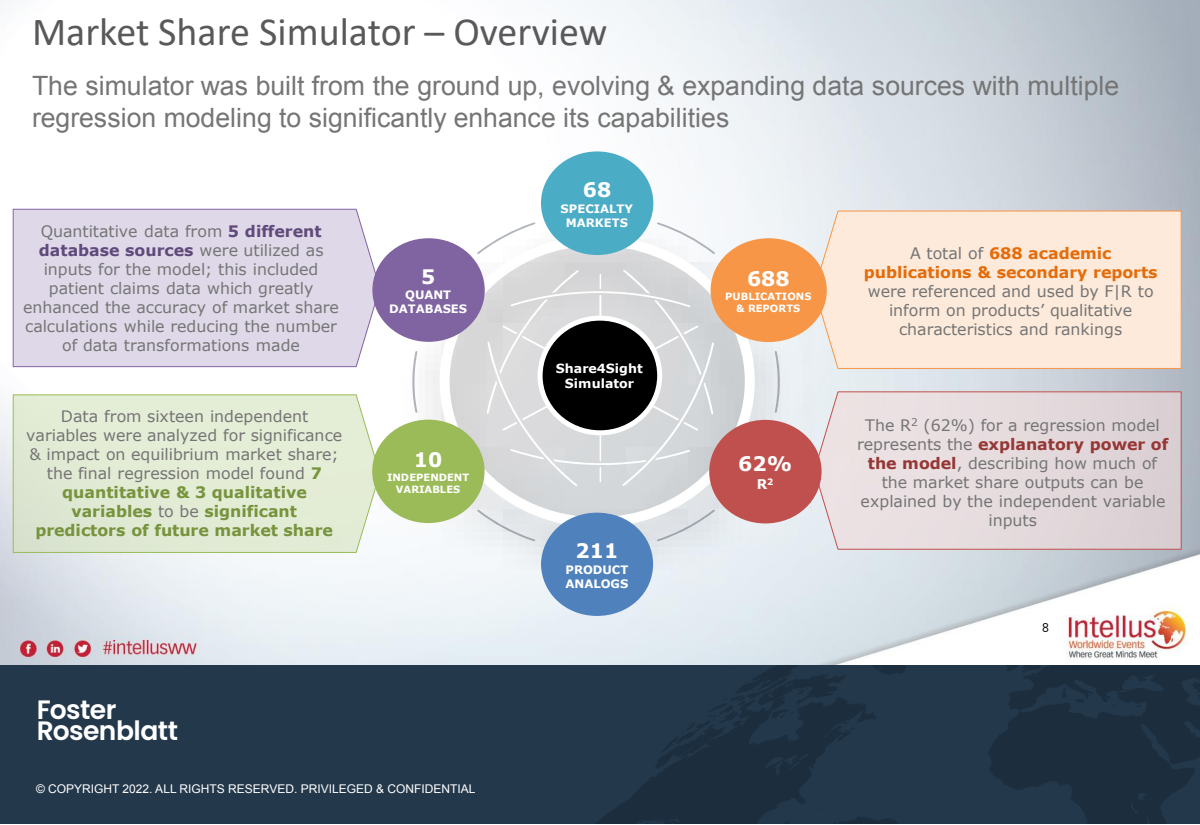
<style>
.page{position:relative;width:1200px;height:825px;background:#fff}
.page>*{position:absolute;margin:0;border:0;box-sizing:border-box;transform-origin:0 0}
.t1{font:40px "Calibri";color:#595959}
.t2{font:26.6px/32px "Arial";color:#757575}
.t3{font:600 26.6px/21.1px "Poppins";letter-spacing:-.02em;color:#fff}
.t4{font:700 20px "Verdana";color:#fff}
.t5{font:15.8px/19px "Verdana";color:#757575;text-align:center}
.t6{font:700 15.8px/19px "Verdana";letter-spacing:-.005em;color:#e46c0a;text-align:center}
.t7{font:700 13.4px "Verdana";color:#fff}
.t8{font:13.4px "Corbel";color:#000}
.t9{font:700 12.6px/15px "Verdana";color:#fff;text-align:center}
.t10{font:12px "Arial";color:#fff}
.t11{font:700 11.6px/14px "Verdana";color:#fff;text-align:center}
.t12{font:700 10px/12px "Verdana";color:#fff;text-align:center}
.s1{font-weight:700;color:#604a7b}
.s2{font-weight:700;color:#77933c}
.s3{font-weight:400;color:#757575}
.s4{font-weight:700;color:#953735}
</style>
<div class="page">
<img style="left:0;top:0;width:1200px;height:665px">
<div style="left:814px;top:211px;width:368px;height:158px;background:#fdeada"></div>
<svg style="left:814px;top:391px;width:368px;height:159px;background:#e3d8da"></svg>
<svg style="left:13px;top:394px;width:366px;height:159px;background:#e1ead3"></svg>
<div style="left:13px;top:209px;width:366px;height:158px;background:#dfd8e8"></div>
<img style="left:379px;top:200px;width:432px;height:409px">
<div style="left:445px;top:241px;width:305px;height:281px;background:#0d0d0d;border-radius:50%;opacity:.1"></div>
<svg style="left:487px;top:269px;width:227px;height:218px;background:#afb0b1"></svg>
<div style="left:372px;top:420px;width:113px;height:103px;background:#9bbb59;border-radius:50%"></div>
<div style="left:711px;top:238px;width:116px;height:104px;background:#f79646;border-radius:50%"></div>
<div style="left:541px;top:151px;width:113px;height:104px;background:#4bacc6;border-radius:50%"></div>
<div style="left:709px;top:420px;width:113px;height:103px;background:#c0504d;border-radius:50%"></div>
<svg style="left:541px;top:510px;width:174px;height:106px;background:#9ab6d6"></svg>
<div style="left:372px;top:238px;width:113px;height:104px;background:#8064a2;border-radius:50%"></div>
<img style="left:0;top:665px;width:1200px;height:159px">
<h1 class="t1" style="left:32px;top:4px;width:577px">Market Share Simulator – Overview</h1>
<h2 class="t2" style="left:32px;top:70px;width:1089px">The simulator was built from the ground up, evolving &amp; expanding data sources with multiple regression modeling to significantly enhance its capabilities</h2>
<p class="t5" style="left:23px;top:221px;width:317px">Quantitative data from <span class="s1">5 different database sources</span> were utilized as inputs for the model; this included patient claims data which greatly enhanced the accuracy of market share calculations while reducing the number of data transformations made</p>
<p class="t5" style="left:26px;top:406px;width:318px">Data from sixteen independent variables were analyzed for significance &amp; impact on equilibrium market share; the final regression model found <span class="s2">7 quantitative &amp; 3 qualitative variables</span> to be <span class="s2">significant predictors of future market share</span></p>
<p class="t4" style="left:421px;top:262px;width:16px">5</p>
<p class="t11" style="left:389px;top:288px;width:79px">QUANT<br>DATABASES</p>
<p class="t4" style="left:414px;top:446px;width:30px">10</p>
<p class="t12" style="left:387px;top:471px;width:83px">INDEPENDENT<br>VARIABLES</p>
<h2 class="t3" style="left:37px;top:701px;width:143px">Foster<br>Rosenblatt</h2>
<p class="t10" style="left:36px;top:781px;width:441px">© COPYRIGHT 2022. ALL RIGHTS RESERVED. PRIVILEGED &amp; CONFIDENTIAL</p>
<p class="t4" style="left:583px;top:175px;width:30px">68</p>
<p class="t11" style="left:561px;top:201px;width:74px">SPECIALTY<br>MARKETS</p>
<p class="t9" style="left:556px;top:360px;width:88px">Share4Sight<br>Simulator</p>
<p class="t4" style="left:576px;top:537px;width:44px">211</p>
<p class="t11" style="left:566px;top:562px;width:64px;text-align:left">PRODUCT<br>ANALOGS</p>
<p class="t4" style="left:747px;top:264px;width:44px">688</p>
<p class="t12" style="left:725px;top:290px;width:88px">PUBLICATIONS &amp; REPORTS</p>
<p class="t4" style="left:738px;top:450px;width:55px">62%</p>
<p class="t7" style="left:757px;top:474px;width:18px">R<sup>2</sup></p>
<p class="t6" style="left:864px;top:243px;width:295px"><span class="s3">A total of</span> 688 academic publications &amp; secondary reports</p>
<p class="t5" style="left:868px;top:282px;width:287px">were referenced and used by F|R to inform on products’ qualitative characteristics and rankings</p>
<p class="t5" style="left:857px;top:416px;width:313px">The R<sup>2</sup> (62%) for a regression model represents the <span class="s4">explanatory power of the model</span>, describing how much of the market share outputs can be explained by the independent variable inputs</p>
<p class="t8" style="left:1042px;top:619px;width:8px">8</p>
</div>
